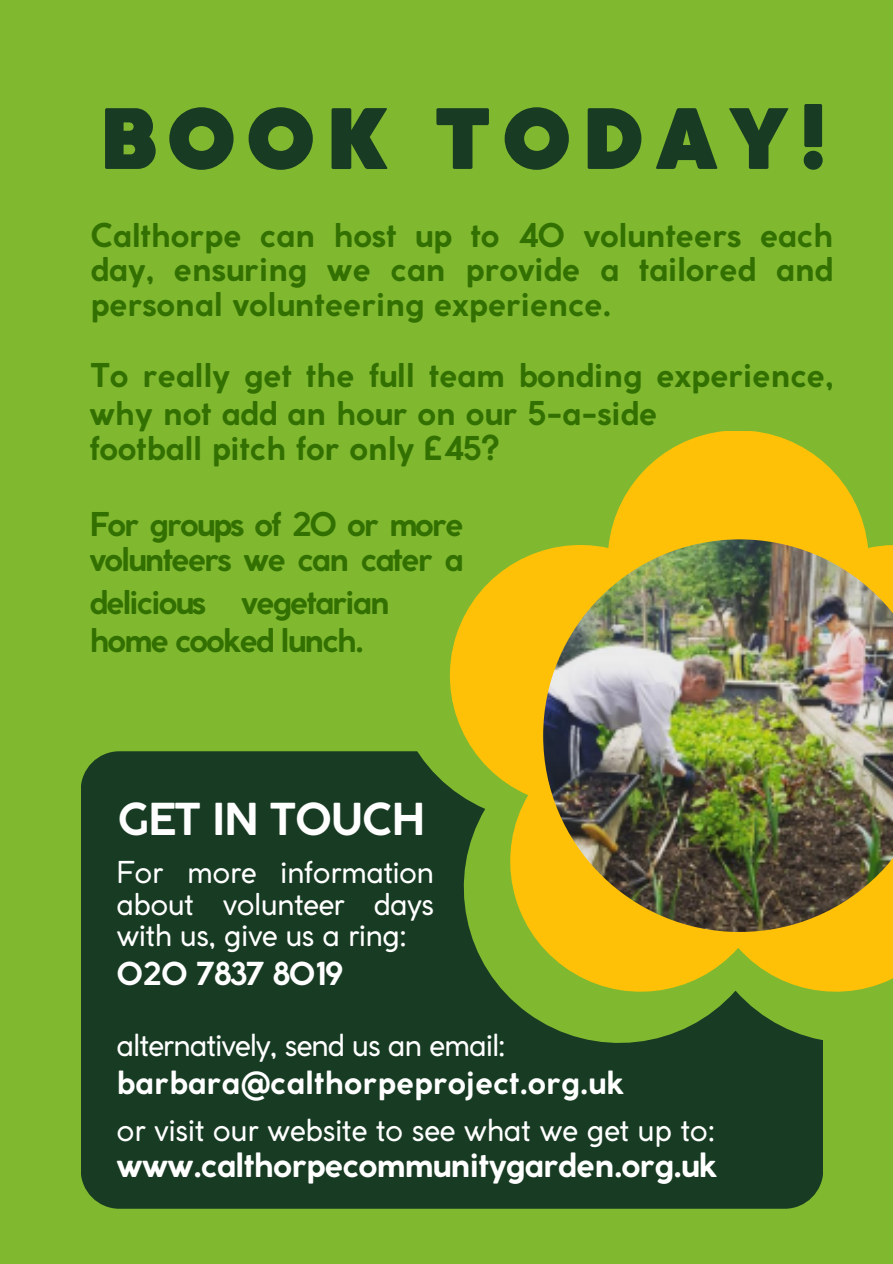
<style>
.page{position:relative;width:893px;height:1264px;background:#fff}
.page>*{position:absolute;margin:0;border:0;box-sizing:border-box;transform-origin:0 0}
.t1{font:900 81.9px "Coco Gothic";letter-spacing:.115em;color:#183b23}
.t2{font:700 43.5px "Coco Gothic";letter-spacing:-.03em;color:#fefefe}
.t3{font:700 33px "Coco Gothic";letter-spacing:-.03em;color:#fff}
.t4{font:700 32.4px/34.8px "Coco Gothic";letter-spacing:-.01em;color:#337002;text-align:justify}
.t5{font:700 32.4px/37.2px "Coco Gothic";letter-spacing:-.065em;color:#337002}
.t6{font:700 31.65px "Coco Gothic";color:#fff}
.t7{font:700 31.2px "Coco Gothic";letter-spacing:-.025em;color:#fff}
.t8{font:30px "Coco Gothic";letter-spacing:-.015em;color:#fff}
.t9{font:30px "Coco Gothic";letter-spacing:-.04em;color:#fff}
.t10{font:29.7px/31.5px "Coco Gothic";letter-spacing:-.025em;color:#fff;text-align:justify}
.s1{color:#80b930}
</style>
<div class="page">
<div style="left:0;top:0;width:892px;height:1263px;background:#80b930"></div>
<div style="left:81px;top:751px;width:741px;height:457px;background:#183b23;border-radius:39px"></div>
<svg style="left:374px;top:431px;width:449px;height:629px"></svg>
<svg style="left:435px;top:432px;width:457px;height:574px"></svg>
<img style="left:543px;top:539px;width:349px;height:393px">
<p class="t1" style="left:98px;top:108px;width:730px">BOOK TODAY!</p>
<p class="t4" style="left:90px;top:220px;width:744px">Calthorpe can host up to 40 volunteers each day, ensuring we can provide a tailored and personal volunteering experience.</p>
<p class="t4" style="left:90px;top:361px;width:744px">To really get the full team bonding experience, <span class="s1">why</span></p>
<h3 class="t4" style="left:89px;top:399px;width:569px;text-indent:73px">not add an hour on our 5-a-side football pitch for only £45?</h3>
<p class="t4" style="left:89px;top:510px;width:376px">For groups of 20 or more volunteers we can cater a <span class="s1">delicious vegetarian</span></p>
<p class="t5" style="left:89px;top:587px;width:118px">delicious</p>
<p class="t5" style="left:89px;top:587px;width:302px;text-indent:152px">vegetarian home cooked lunch.</p>
<h1 class="t2" style="left:118px;top:803px;width:309px">GET IN TOUCH</h1>
<h3 class="t10" style="left:117px;top:859px;width:319px">For more information about volunteer days with us, give us a ring:</h3>
<h3 class="t7" style="left:117px;top:961px;width:228px">020 7837 8019</h3>
<h2 class="t9" style="left:117px;top:1034px;width:390px">alternatively, send us an email:</h2>
<h3 class="t6" style="left:117px;top:1070px;width:509px">barbara@calthorpeproject.org.uk</h3>
<h3 class="t8" style="left:117px;top:1118px;width:600px">or visit our website to see what we get up to:</h3>
<h3 class="t3" style="left:117px;top:1152px;width:602px">www.calthorpecommunitygarden.org.uk</h3>
</div>
